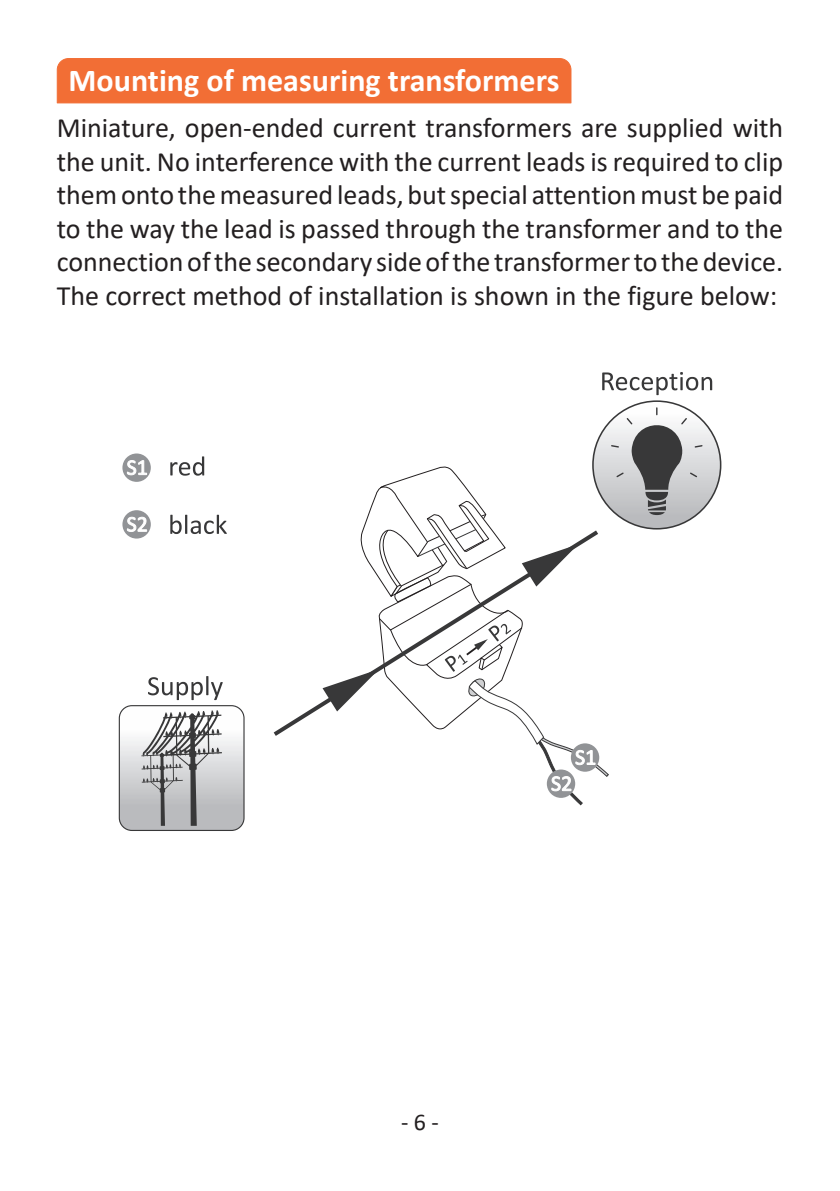
<style>
.page{position:relative;width:840px;height:1191px;background:#fff}
.page>*{position:absolute;margin:0;border:0;box-sizing:border-box;transform-origin:0 0}
.t1{font:700 32px "Calibri";color:#fff}
.t2{font:28px/33.6px "Calibri";color:#231f20;text-align:justify}
.t3{font:24px "Calibri";color:#231f20}
</style>
<div class="page">
<svg style="left:170px;top:515px;width:57px;height:19px"></svg>
<div style="left:122px;top:510px;width:29px;height:28px;background:#919396;border-radius:50%"></div>
<svg style="left:127px;top:517px;width:20px;height:15px"></svg>
<svg style="left:170px;top:456px;width:34px;height:19px"></svg>
<svg style="left:122px;top:453px;width:29px;height:29px"></svg>
<svg style="left:127px;top:460px;width:20px;height:15px"></svg>
<svg style="left:592px;top:401px;width:128px;height:128px"></svg>
<svg style="left:602px;top:372px;width:109px;height:23px"></svg>
<svg style="left:119px;top:676px;width:125px;height:154px"></svg>
<svg style="left:322px;top:408px;width:381px;height:397px"></svg>
<div style="left:57px;top:58px;width:514px;height:45px;background:#f26e35"></div>
<p class="t1" style="left:69px;top:58px;width:492px">Mounting of measuring transformers</p>
<p class="t2" style="left:57px;top:110px;width:727px">Miniature, open-ended current transformers are supplied with the unit. No interference with the current leads is required to clip them onto the measured leads, but special attention must be paid to the way the lead is passed through the transformer and to the connection of the secondary side of the transformer to the device.<br>The correct method of installation is shown in the figure below:</p>
<p class="t3" style="left:401px;top:1105px;width:39px">- 6 -</p>
</div>
